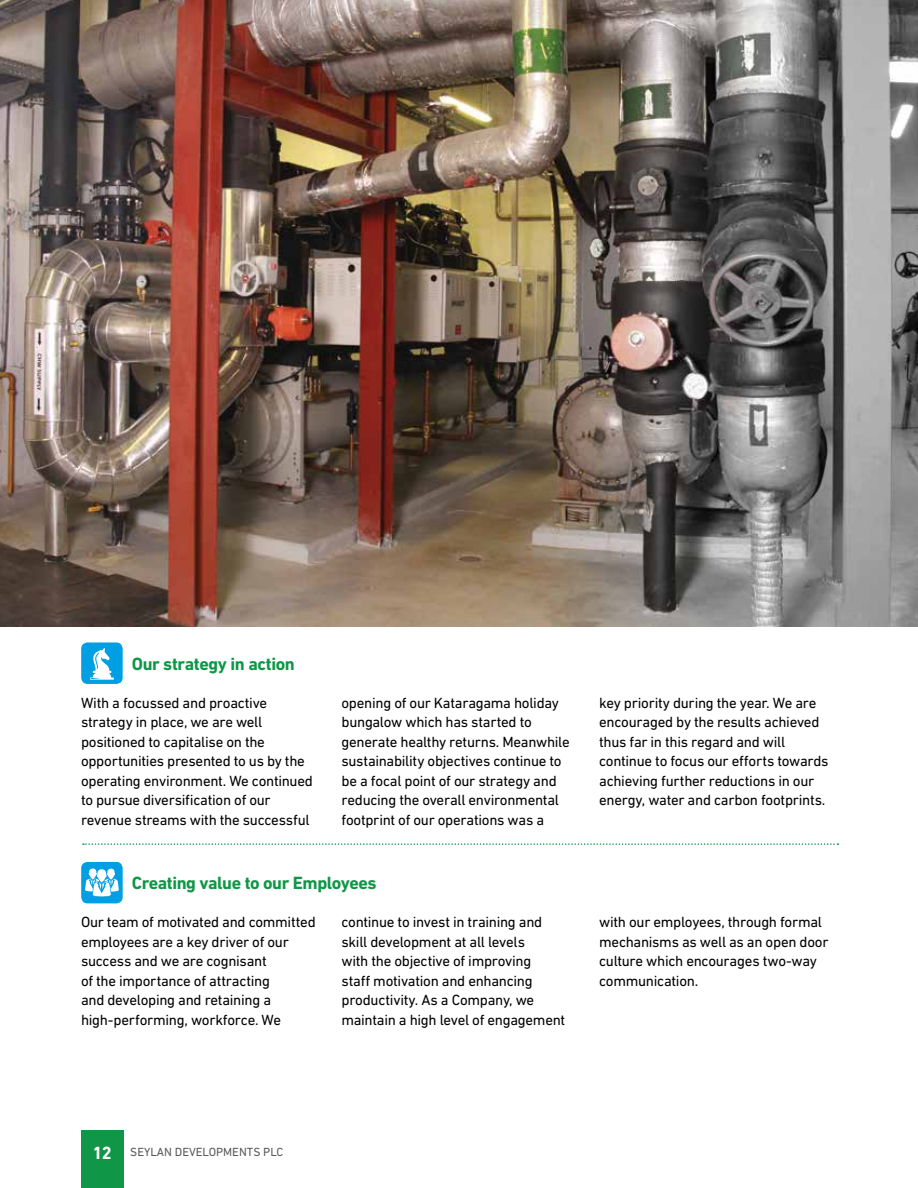
<style>
.page{position:relative;width:918px;height:1188px;background:#fff}
.page>*{position:absolute;margin:0;border:0;box-sizing:border-box;transform-origin:0 0}
.t1{font:700 18px "DIN Next LT Pro";letter-spacing:-.025em;color:#109647}
.t2{font:15px/19.5px "DIN Next LT Pro";letter-spacing:-.02em;color:#000}
.t3{font:12px "DIN Next LT Pro";color:#58595b}
.s1{font-weight:700;font-size:18px;color:#fff}
</style>
<div class="page">
<img style="left:0;top:0;width:918px;height:627px">
<div style="left:81px;top:642px;width:42px;height:42px;background:#009ee2;border-radius:6px"></div>
<div style="left:81px;top:862px;width:42px;height:41px;background:#009ee2;border-radius:6px"></div>
<svg style="left:83px;top:843px;width:755px;height:2px"></svg>
<svg style="left:90px;top:648px;width:24px;height:32px"></svg>
<svg style="left:85px;top:868px;width:34px;height:29px"></svg>
<div style="left:81px;top:1131px;width:42px;height:57px;background:#109647"></div>
<p class="t1" style="left:132px;top:653px;width:165px">Our strategy in action</p>
<p class="t2" style="left:81px;top:693px;width:233px">With a focussed and proactive strategy in place, we are well positioned to capitalise on the opportunities presented to us by the operating environment. We continued to pursue diversification of our revenue streams with the successful</p>
<p class="t2" style="left:342px;top:693px;width:230px">opening of our Kataragama holiday bungalow which has started to generate healthy returns. Meanwhile sustainability objectives continue to be a focal point of our strategy and reducing the overall environmental footprint of our operations was a</p>
<p class="t2" style="left:599px;top:693px;width:231px">key priority during the year. We are encouraged by the results achieved thus far in this regard and will continue to focus our efforts towards achieving further reductions in our energy, water and carbon footprints.</p>
<p class="t1" style="left:132px;top:873px;width:247px">Creating value to our Employees</p>
<p class="t2" style="left:81px;top:912px;width:236px">Our team of motivated and committed employees are a key driver of our success and we are cognisant<br>of the importance of attracting<br>and developing and retaining a high-performing, workforce. We</p>
<p class="t2" style="left:342px;top:912px;width:225px">continue to invest in training and skill development at all levels<br>with the objective of improving<br>staff motivation and enhancing productivity. As a Company, we maintain a high level of engagement</p>
<p class="t2" style="left:599px;top:912px;width:231px">with our employees, through formal mechanisms as well as an open door culture which encourages two-way communication.</p>
<p class="t3" style="left:92px;top:1145px;width:192px"><span class="s1">12</span> SEYLAN DEVELOPMENTS PLC</p>
</div>
